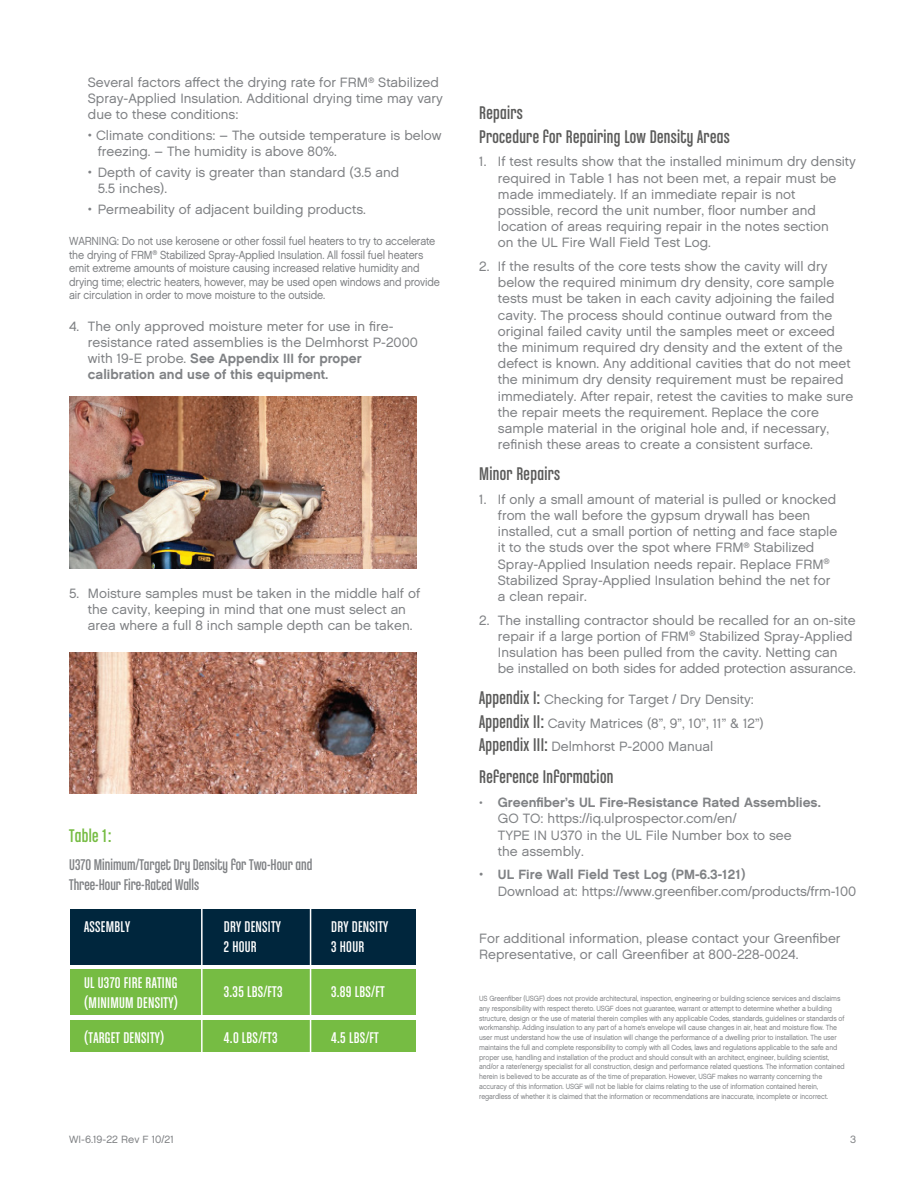
<style>
.page{position:relative;width:918px;height:1188px;background:#fff}
.page>*{position:absolute;margin:0;border:0;box-sizing:border-box;transform-origin:0 0}
.t1{font:19.5px/23.4px "Chalet Comprime Cologne Eighty";letter-spacing:.015em;color:#5a5a59}
.t2{font:19.5px "Chalet Comprime Cologne Eighty";color:#76bc43}
.t3{font:16.5px/19.8px "Chalet Comprime Cologne Sixty";letter-spacing:.015em;color:#fff}
.t4{font:16.5px/19.8px "Chalet Comprime Cologne Eighty";color:#808285}
.t5{font:16.5px "Chalet Comprime Cologne Eighty";letter-spacing:.015em;color:#fff}
.t6{font:13.5px/16.2px "Chalet London Nineteen Sixty";color:#808285}
.t7{font:13.5px/16.2px "Chalet New York Nineteen Sixty";color:#808285}
.t8{font:13.5px "Chalet New York Nineteen Sixty 2";color:#808285}
.t9{font:11.7px/13.5px "Chalet London Nineteen Sixty";letter-spacing:-.015em;color:#808285;scale:.9 1}
.t10{font:10.5px "Chalet London Nineteen Sixty";color:#808285}
.t11{font:7.5px/9.8px "Chalet London Nineteen Sixty";letter-spacing:-.015em;color:#808285;scale:.9 1}
.s1{font-family:"Chalet London Nineteen Sixty"}
.s2{font-family:"Chalet Comprime Cologne Eighty";font-size:19.5px;color:#5a5a59}
.s3{font-family:"Chalet London Nineteen Sixty";font-size:12px}
.s4{font-family:"Chalet London Nineteen Eighty"}
</style>
<div class="page">
<div style="left:70px;top:969px;width:346px;height:46px;background:#76bc43"></div>
<div style="left:70px;top:909px;width:346px;height:55px;background:#00263d"></div>
<img style="left:69px;top:397px;width:347px;height:172px">
<img style="left:70px;top:653px;width:346px;height:140px">
<div style="left:70px;top:1021px;width:346px;height:31px;background:#76bc43"></div>
<hr style="left:201px;top:903px;width:2px;height:149px;background:#fff">
<hr style="left:310px;top:903px;width:1px;height:149px;background:#fff">
<p class="t6" style="left:88px;top:74px;width:357px">Several factors affect the drying rate for FRM<sup>®</sup> Stabilized<br>Spray-Applied Insulation. Additional drying time may vary due to these conditions:</p>
<p class="t6" style="left:98px;top:127px;width:345px;text-indent:-10px">• Climate conditions: – The outside temperature is below freezing. – The humidity is above 80%.</p>
<p class="t6" style="left:98px;top:164px;width:303px;text-indent:-10px">• Depth of cavity is greater than standard (3.5 and<br>5.5 inches).</p>
<p class="t6" style="left:88px;top:201px;width:280px">• Permeability of adjacent building products.</p>
<p class="t9" style="left:69px;top:235px;width:413px">WARNING: Do not use kerosene or other fossil fuel heaters to try to accelerate the drying of FRM<sup>®</sup> Stabilized Spray-Applied Insulation. All fossil fuel heaters emit extreme amounts of moisture causing increased relative humidity and drying time; electric heaters, however, may be used open windows and provide air circulation in order to move moisture to the outside.</p>
<p class="t6" style="left:88px;top:318px;width:332px;text-indent:-19px">4. The only approved moisture meter for use in fire&shy;resistance rated assemblies is the Delmhorst P-2000</p>
<p class="t7" style="left:88px;top:350px;width:275px"><span class="s1">with 19-E probe.</span> See Appendix III for proper calibration and use of this equipment.</p>
<p class="t6" style="left:88px;top:585px;width:334px;text-indent:-19px">5. Moisture samples must be taken in the middle half of the cavity, keeping in mind that one must select an area where a full 8 inch sample depth can be taken.</p>
<h1 class="t2" style="left:69px;top:825px;width:44px">Table 1:</h1>
<p class="t4" style="left:69px;top:854px;width:245px">U370 Minimum/Target Dry Density for Two-Hour and<br>Three-Hour Fire-Rated Walls</p>
<p class="t5" style="left:84px;top:917px;width:48px">ASSEMBLY</p>
<p class="t5" style="left:224px;top:917px;width:59px">DRY DENSITY</p>
<p class="t5" style="left:331px;top:917px;width:59px">DRY DENSITY</p>
<p class="t5" style="left:224px;top:937px;width:34px">2 HOUR</p>
<p class="t5" style="left:331px;top:937px;width:35px">3 HOUR</p>
<p class="t3" style="left:84px;top:972px;width:95px">UL U370 FIRE RATING (MINIMUM DENSITY)</p>
<p class="t3" style="left:224px;top:982px;width:60px">3.35 LBS/FT3</p>
<p class="t3" style="left:331px;top:982px;width:55px">3.89 LBS/FT</p>
<p class="t3" style="left:84px;top:1027px;width:82px">(TARGET DENSITY)</p>
<p class="t3" style="left:224px;top:1027px;width:55px">4.0 LBS/FT3</p>
<p class="t3" style="left:331px;top:1027px;width:49px">4.5 LBS/FT</p>
<h1 class="t1" style="left:479px;top:101px;width:252px">Repairs<br>Procedure for Repairing Low Density Areas</h1>
<p class="t6" style="left:498px;top:154px;width:360px;text-indent:-19px">1. If test results show that the installed minimum dry density required in Table 1 has not been met, a repair must be made immediately. If an immediate repair is not<br>possible, record the unit number, floor number and location of areas requiring repair in the notes section<br>on the UL Fire Wall Field Test Log.</p>
<p class="t6" style="left:498px;top:258px;width:357px;text-indent:-19px">2. If the results of the core tests show the cavity will dry below the required minimum dry density, core sample tests must be taken in each cavity adjoining the failed cavity. The process should continue outward from the original failed cavity until the samples meet or exceed the minimum required dry density and the extent of the defect is known. Any additional cavities that do not meet the minimum dry density requirement must be repaired immediately. After repair, retest the cavities to make sure the repair meets the requirement. Replace the core sample material in the original hole and, if necessary, refinish these areas to create a consistent surface.</p>
<h1 class="t1" style="left:479px;top:462px;width:82px">Minor Repairs</h1>
<p class="t6" style="left:498px;top:491px;width:341px;text-indent:-19px">1. If only a small amount of material is pulled or knocked from the wall before the gypsum drywall has been installed, cut a small portion of netting and face staple it to the studs over the spot where FRM<sup>®</sup> Stabilized Spray-Applied Insulation needs repair. Replace FRM<sup>® </sup>Stabilized Spray-Applied Insulation behind the net for a clean repair.</p>
<p class="t6" style="left:498px;top:612px;width:359px;text-indent:-19px">2. The installing contractor should be recalled for an on-site repair if a large portion of FRM<sup>®</sup> Stabilized Spray-Applied Insulation has been pulled from the cavity. Netting can be installed on both sides for added protection assurance.</p>
<p class="t6" style="left:479px;top:688px;width:286px;line-height:23.4px"><span class="s2">Appendix I:</span> Checking for Target / Dry Density:<br><span class="s2">Appendix II:</span> Cavity Matrices (8”, 9”, 10”, 11” &amp; 12”)<br><span class="s2">Appendix III:</span> Delmhorst P-2000 Manual</p>
<h1 class="t1" style="left:479px;top:765px;width:136px">Reference Information</h1>
<p class="t8" style="left:479px;top:794px;width:343px"><span class="s3">•</span> Greenfiber’s UL Fire-Resistance Rated Assemblies.</p>
<p class="t6" style="left:498px;top:811px;width:295px">GO TO: https://iq.ulprospector.com/en/<br>TYPE IN U370 in the UL File Number box to see the assembly.</p>
<p class="t7" style="left:479px;top:867px;width:268px">• UL Fire Wall Field Test Log (PM-6.3-121)</p>
<p class="t6" style="left:498px;top:883px;width:360px">Download at: https://www.greenfiber.com/products/frm-100</p>
<p class="t6" style="left:479px;top:930px;width:363px">For additional information, please contact your Greenfiber<br>Representative, or call Greenfiber at 800-228-0024.</p>
<p class="t11" style="left:479px;top:994px;width:408px">US Greenfiber (USGF) does not provide architectural, inspection, engineering or building science services and disclaims any responsibility with respect thereto. USGF does not guarantee, warrant or attempt to determine whether a building structure, design or the use of material therein complies with any applicable Codes, standards, guidelines or standards of workmanship. Adding insulation to any part of a home’s envelope will cause changes in air, heat and moisture flow. The user must understand how the use of insulation will change the performance of a dwelling prior to installation. The user maintains the full and complete responsibility to comply with all Codes, laws and regulations applicable to the safe and proper use, handling and installation of the product and should consult with an architect, engineer, building scientist, and/or a rater/energy specialist for all construction, design and performance related questions. The information contained herein is believed to be accurate as of the time of preparation. However, USGF makes no warranty concerning the accuracy of this information. USGF will not be liable for claims relating to the use of information contained herein, regardless of whether it is claimed that the information or recommendations are inaccurate, incomplete or incorrect.</p>
<p class="t10" style="left:69px;top:1133px;width:106px">WI-6.19-22 Rev <span class="s4">F 10</span>/21</p>
<p class="t10" style="left:850px;top:1133px;width:7px">3</p>
</div>
